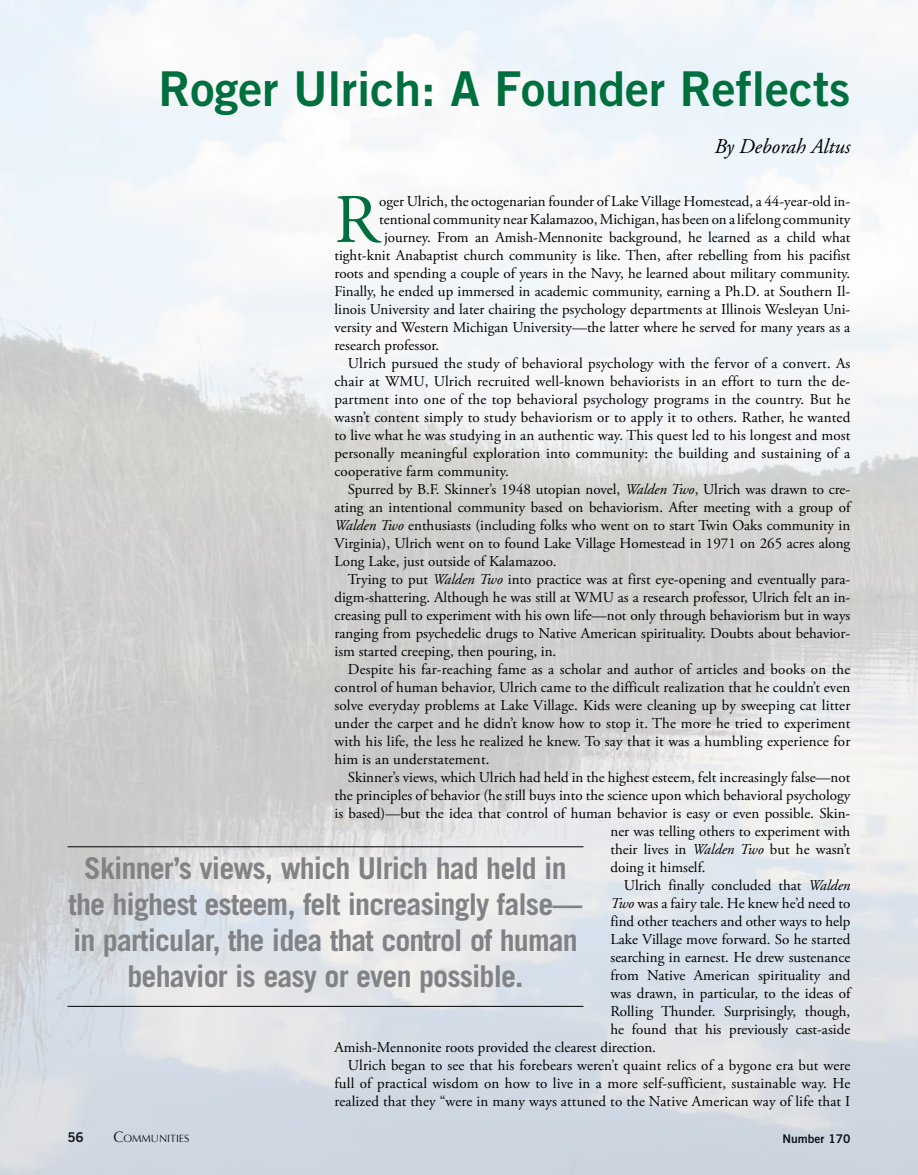
<style>
.page{position:relative;width:918px;height:1175px;background:#fff}
.page>*{position:absolute;margin:0;border:0;box-sizing:border-box;transform-origin:0 0}
.t1{font:69.3px "Adobe Garamond Pro";color:#006f3e}
.t2{font:48px "Trade Gothic Bold Two";color:#006f3e}
.t3{font:700 30px/36px "Trade Gothic";letter-spacing:-.03em;color:#808285;text-align:center}
.t4{font:italic 21px "Adobe Garamond Pro";color:#000}
.t5{font:15px "Adobe Garamond Pro";color:#000}
.t6{font:13.5px "Trade Gothic Bold Two";color:#000}
.t7{font:12px "Trade Gothic Bold Two";color:#000}
.t8{font:10.5px "Optima";color:#000}
.s1{font-style:italic}
.s2{font-size:15px}
</style>
<div class="page">
<hr style="left:67px;top:846px;width:516px;height:1px;background:#000">
<hr style="left:67px;top:1006px;width:516px;height:1px;background:#000">
<h2 class="t2" style="left:158px;top:59px;width:693px">Roger U lrich: A Founder Reflects</h2>
<h3 class="t4" style="left:714px;top:134px;width:137px">By Deborah Altus</h3>
<p class="t5" style="left:379px;top:192px;width:473px">oger Ulrich, the octogenarian founder of Lake Village Homestead, a 44-year-old in-</p>
<p class="t5" style="left:379px;top:210px;width:473px">tentional community near Kalamazoo, Michigan, has been on a lifelong community</p>
<p class="t5" style="left:384px;top:228px;width:468px">journey. From an Amish-Mennonite background, he learned as a child what</p>
<p class="t5" style="left:334px;top:246px;width:517px">tight-knit Anabaptist church community is like. Then, after rebelling from his pacifist</p>
<p class="t5" style="left:334px;top:264px;width:517px">roots and spending a couple of years in the Navy, he learned about military community.</p>
<p class="t5" style="left:334px;top:282px;width:517px">Finally, he ended up immersed in academic community, earning a Ph.D. at Southern Il-</p>
<p class="t5" style="left:334px;top:300px;width:517px">linois University and later chairing the psychology departments at Illinois Wesleyan Uni-</p>
<p class="t5" style="left:334px;top:318px;width:517px">versity and Western Michigan University—the latter where he served for many years as a</p>
<p class="t5" style="left:334px;top:336px;width:106px">research professor.</p>
<p class="t5" style="left:348px;top:354px;width:504px">Ulrich pursued the study of behavioral psychology with the fervor of a convert. As</p>
<p class="t5" style="left:334px;top:372px;width:517px">chair at WMU, Ulrich recruited well-known behaviorists in an effort to turn the de-</p>
<p class="t5" style="left:334px;top:390px;width:517px">partment into one of the top behavioral psychology programs in the country. But he</p>
<p class="t5" style="left:334px;top:408px;width:517px">wasn’t content simply to study behaviorism or to apply it to others. Rather, he wanted</p>
<p class="t5" style="left:334px;top:426px;width:517px">to live what he was studying in an authentic way. This quest led to his longest and most</p>
<p class="t5" style="left:334px;top:444px;width:517px">personally meaningful exploration into community: the building and sustaining of a</p>
<p class="t5" style="left:334px;top:462px;width:176px">cooperative farm community.</p>
<p class="t5" style="left:348px;top:480px;width:504px">Spurred by B.F. Skinner’s 1948 utopian novel, <span class="s1">Walden Two</span>, Ulrich was drawn to cre-</p>
<p class="t5" style="left:334px;top:498px;width:517px">ating an intentional community based on behaviorism. After meeting with a group of</p>
<p class="t5" style="left:334px;top:516px;width:517px"><span class="s1">Walden Two</span> enthusiasts (including folks who went on to start Twin Oaks community in</p>
<p class="t5" style="left:334px;top:534px;width:517px">Virginia), Ulrich went on to found Lake Village Homestead in 1971 on 265 acres along</p>
<p class="t5" style="left:334px;top:552px;width:224px">Long Lake, just outside of Kalamazoo.</p>
<p class="t5" style="left:348px;top:570px;width:504px">Trying to put <span class="s1">Walden Two</span> into practice was at first eye-opening and eventually para-</p>
<p class="t5" style="left:334px;top:588px;width:517px">digm-shattering. Although he was still at WMU as a research professor, Ulrich felt an in-</p>
<p class="t5" style="left:334px;top:606px;width:517px">creasing pull to experiment with his own life—not only through behaviorism but in ways</p>
<p class="t5" style="left:334px;top:624px;width:517px">ranging from psychedelic drugs to Native American spirituality. Doubts about behavior-</p>
<p class="t5" style="left:334px;top:642px;width:223px">ism started creeping, then pouring, in.</p>
<p class="t5" style="left:348px;top:660px;width:504px">Despite his far-reaching fame as a scholar and author of articles and books on the</p>
<p class="t5" style="left:334px;top:678px;width:517px">control of human behavior, Ulrich came to the difficult realization that he couldn’t even</p>
<p class="t5" style="left:334px;top:696px;width:517px">solve everyday problems at Lake Village. Kids were cleaning up by sweeping cat litter</p>
<p class="t5" style="left:334px;top:714px;width:517px">under the carpet and he didn’t know how to stop it. The more he tried to experiment</p>
<p class="t5" style="left:334px;top:732px;width:517px">with his life, the less he realized he knew. To say that it was a humbling experience for</p>
<p class="t5" style="left:334px;top:750px;width:157px">him is an understatement.</p>
<p class="t5" style="left:348px;top:768px;width:504px">Skinner’s views, which Ulrich had held in the highest esteem, felt increasingly false—not</p>
<p class="t5" style="left:334px;top:786px;width:517px">the principles of behavior (he still buys into the science upon which behavioral psychology</p>
<p class="t5" style="left:334px;top:804px;width:517px">is based)—but the idea that control of human behavior is easy or even possible. Skin-</p>
<p class="t5" style="left:610px;top:822px;width:241px">ner was telling others to experiment with</p>
<p class="t5" style="left:610px;top:840px;width:241px">their lives in <span class="s1">Walden Two</span> but he wasn’t</p>
<p class="t5" style="left:610px;top:858px;width:97px">doing it himself.</p>
<p class="t5" style="left:624px;top:876px;width:228px">Ulrich finally concluded that <span class="s1">Walden</span></p>
<p class="t5" style="left:610px;top:894px;width:241px"><span class="s1">Two</span> was a fairy tale. He knew he’d need to</p>
<p class="t5" style="left:610px;top:912px;width:241px">find other teachers and other ways to help</p>
<p class="t5" style="left:610px;top:930px;width:241px">Lake Village move forward. So he started</p>
<p class="t5" style="left:610px;top:948px;width:241px">searching in earnest. He drew sustenance</p>
<p class="t5" style="left:610px;top:966px;width:241px">from Native American spirituality and</p>
<p class="t5" style="left:610px;top:984px;width:241px">was drawn, in particular, to the ideas of</p>
<p class="t5" style="left:610px;top:1002px;width:241px">Rolling Thunder. Surprisingly, though,</p>
<p class="t5" style="left:610px;top:1020px;width:241px">he found that his previously cast-aside</p>
<p class="t5" style="left:334px;top:1038px;width:323px">Amish-Mennonite roots provided the clearest direction.</p>
<p class="t5" style="left:348px;top:1056px;width:504px">Ulrich began to see that his forebears weren’t quaint relics of a bygone era but were</p>
<p class="t5" style="left:334px;top:1074px;width:517px">full of practical wisdom on how to live in a more self-sufficient, sustainable way. He</p>
<p class="t5" style="left:334px;top:1092px;width:517px">realized that they “were in many ways attuned to the Native American way of life that I</p>
<h1 class="t1" style="left:335px;top:178px;width:46px">R</h1>
<h3 class="t3" style="left:69px;top:849px;width:515px">Skinner’s views, which Ulrich had held in the highest esteem, felt increasingly false— in particular, the idea that control of human behavior is easy or even possible.</h3>
<p class="t6" style="left:67px;top:1129px;width:18px">56</p>
<p class="t8" style="left:114px;top:1132px;width:77px"><span class="s2">C</span>OMMUNITIES</p>
<p class="t7" style="left:782px;top:1130px;width:70px">Number 170</p>
</div>
